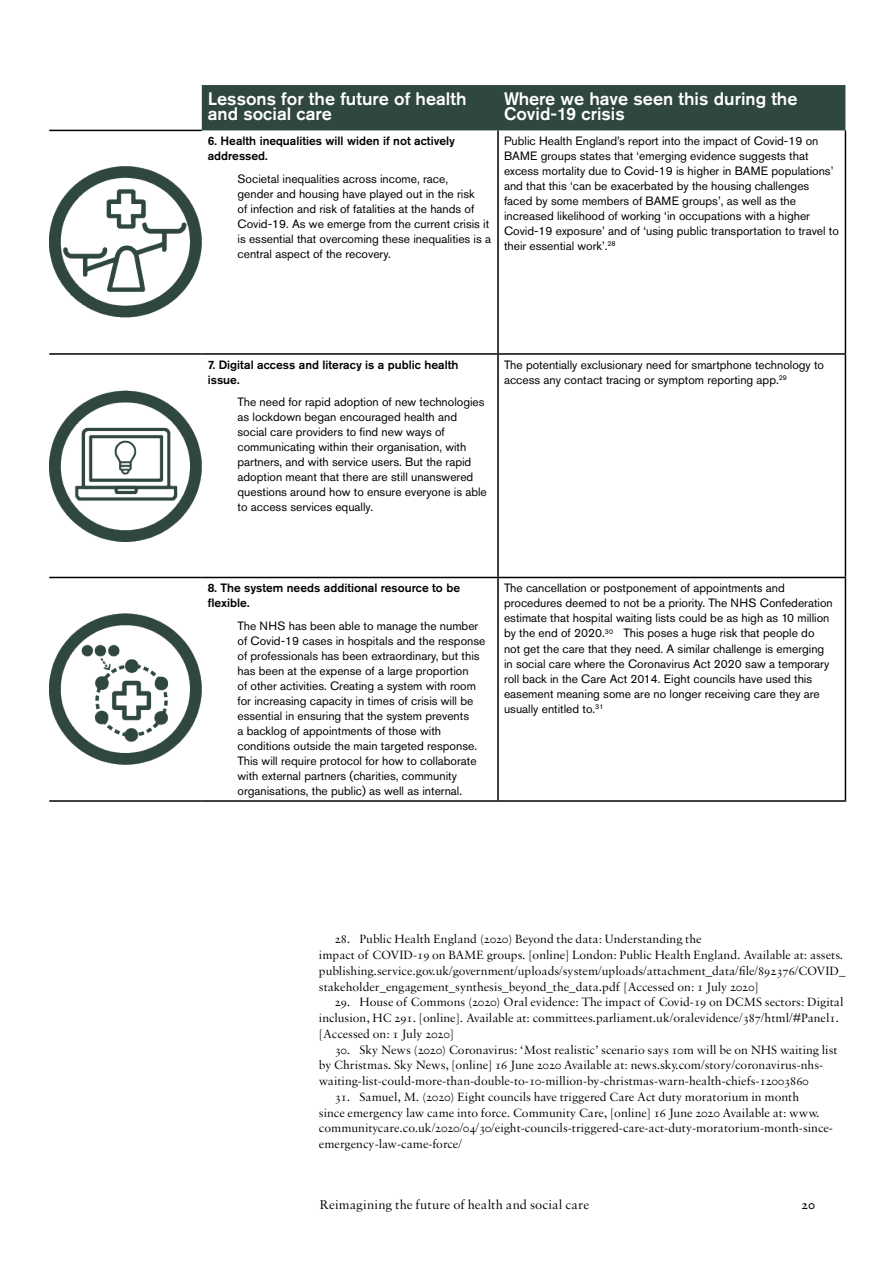
<style>
.page{position:relative;width:893px;height:1263px;background:#fff}
.page>*{position:absolute;margin:0;border:0;box-sizing:border-box;transform-origin:0 0}
.t1{font:500 18px/15px "Akzidenz Grotesk Std";color:#fff}
.t2{font:13.5px "Sabon MT Std";letter-spacing:.015em;color:#000}
.t3{font:600 13.5px "Sabon MT Std";color:#000}
.t4{font:12.75px/15.8px "Sabon MT Std";color:#000}
.t5{font:12px/15px "Akzidenz Grotesk Std";color:#000}
.t6{font:500 12px/15px "Akzidenz Grotesk Std";color:#000}
</style>
<div class="page">
<div style="left:202px;top:85px;width:643px;height:45px;background:#2f4740"></div>
<hr style="left:497px;top:130px;width:2px;height:223px;background:#000">
<hr style="left:845px;top:130px;width:1px;height:223px;background:#000">
<hr style="left:49px;top:353px;width:153px;height:2px;background:#000">
<hr style="left:202px;top:353px;width:296px;height:2px;background:#000">
<hr style="left:498px;top:353px;width:348px;height:2px;background:#000">
<hr style="left:497px;top:355px;width:2px;height:222px;background:#000">
<hr style="left:845px;top:355px;width:1px;height:222px;background:#000">
<hr style="left:49px;top:577px;width:153px;height:1px;background:#000">
<hr style="left:202px;top:577px;width:296px;height:1px;background:#000">
<hr style="left:498px;top:577px;width:348px;height:1px;background:#000">
<hr style="left:497px;top:578px;width:2px;height:222px;background:#000">
<hr style="left:845px;top:578px;width:1px;height:222px;background:#000">
<hr style="left:49px;top:800px;width:153px;height:2px;background:#000">
<hr style="left:202px;top:800px;width:296px;height:2px;background:#000">
<hr style="left:498px;top:800px;width:348px;height:2px;background:#000">
<hr style="left:49px;top:130px;width:153px;height:1px;background:#000">
<img style="left:49px;top:167px;width:153px;height:151px">
<img style="left:49px;top:390px;width:153px;height:151px">
<img style="left:49px;top:614px;width:153px;height:151px">
<h1 class="t1" style="left:208px;top:90px;width:260px">Lessons for the future of health and social care</h1>
<h1 class="t1" style="left:504px;top:90px;width:295px">Where we have seen this during the<br>Covid-19 crisis</h1>
<p class="t6" style="left:208px;top:133px;width:249px">6. Health inequalities will widen if not actively addressed.</p>
<p class="t5" style="left:238px;top:171px;width:255px">Societal inequalities across income, race,<br>gender and housing have played out in the risk<br>of infection and risk of fatalities at the hands of Covid-19. As we emerge from the current crisis it is essential that overcoming these inequalities is a central aspect of the recovery.</p>
<p class="t5" style="left:504px;top:134px;width:336px">Public Health England’s report into the impact of Covid-19 on BAME groups states that ‘emerging evidence suggests that excess mortality due to Covid-19 is higher in BAME populations’ and that this ‘can be exacerbated by the housing challenges faced by some members of BAME groups’, as well as the increased likelihood of working ‘in occupations with a higher Covid-19 exposure’ and of ‘using public transportation to travel to their essential work’.<sup>28</sup></p>
<p class="t6" style="left:208px;top:357px;width:252px">7. Digital access and literacy is a public health issue.</p>
<p class="t5" style="left:238px;top:395px;width:251px">The need for rapid adoption of new technologies as lockdown began encouraged health and social care providers to find new ways of communicating within their organisation, with partners, and with service users. But the rapid adoption meant that there are still unanswered questions around how to ensure everyone is able to access services equally.</p>
<p class="t5" style="left:504px;top:357px;width:322px">The potentially exclusionary need for smartphone technology to access any contact tracing or symptom reporting app.<sup>29</sup></p>
<p class="t6" style="left:208px;top:580px;width:254px">8. The system needs additional resource to be flexible.</p>
<p class="t5" style="left:238px;top:618px;width:249px">The NHS has been able to manage the number of Covid-19 cases in hospitals and the response of professionals has been extraordinary, but this has been at the expense of a large proportion<br>of other activities. Creating a system with room for increasing capacity in times of crisis will be essential in ensuring that the system prevents<br>a backlog of appointments of those with conditions outside the main targeted response.<br>This will require protocol for how to collaborate with external partners (charities, community organisations, the public) as well as internal.</p>
<p class="t5" style="left:504px;top:581px;width:330px">The cancellation or postponement of appointments and procedures deemed to not be a priority. The NHS Confederation estimate that hospital waiting lists could be as high as 10 million by the end of 2020.<sup>30</sup> This poses a huge risk that people do not get the care that they need. A similar challenge is emerging in social care where the Coronavirus Act 2020 saw a temporary roll back in the Care Act 2014. Eight councils have used this easement meaning some are no longer receiving care they are usually entitled to.<sup>31</sup></p>
<p class="t4" style="left:319px;top:931px;width:528px;text-indent:16px">28. Public Health England (2020) Beyond the data: Understanding the<br>impact of COVID-19 on BAME groups. [online] London: Public Health England. Available at: assets. publishing.service.gov.uk/government/uploads/system/uploads/attachment_data/file/892376/COVID_ stakeholder_engagement_synthesis_beyond_the_data.pdf [Accessed on: 1 July 2020]</p>
<p class="t4" style="left:319px;top:994px;width:526px;text-indent:16px">29. House of Commons (2020) Oral evidence: The impact of Covid-19 on DCMS sectors: Digital inclusion, HC 291. [online]. Available at: committees.parliament.uk/oralevidence/387/html/#Panel1. [Accessed on: 1 July 2020]</p>
<p class="t4" style="left:319px;top:1041px;width:520px;text-indent:16px">30. Sky News (2020) Coronavirus: ‘Most realistic’ scenario says 10m will be on NHS waiting list by Christmas. Sky News, [online] 16 June 2020 Available at: news.sky.com/story/coronavirus-nhs&shy;waiting-list-could-more-than-double-to-10-million-by-christmas-warn-health-chiefs-12003860</p>
<p class="t4" style="left:319px;top:1089px;width:516px;text-indent:16px">31. Samuel, M. (2020) Eight councils have triggered Care Act duty moratorium in month<br>since emergency law came into force. Community Care, [online] 16 June 2020 Available at: www. communitycare.co.uk/2020/04/30/eight-councils-triggered-care-act-duty-moratorium-month-since&shy;emergency-law-came-force/</p>
<p class="t2" style="left:320px;top:1196px;width:271px">Reimagining the future of health and social care</p>
<p class="t3" style="left:801px;top:1196px;width:15px">20</p>
</div>
